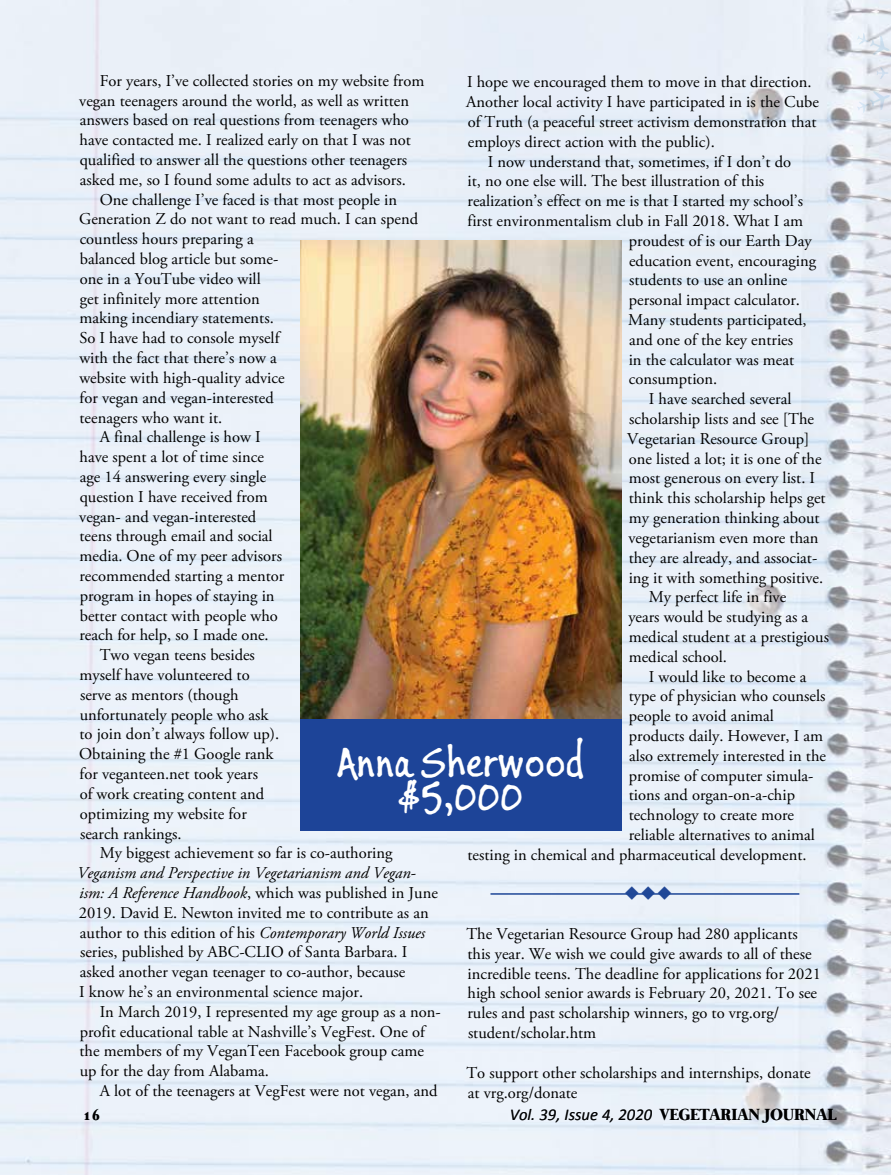
<style>
.page{position:relative;width:891px;height:1175px;background:#fff}
.page>*{position:absolute;margin:0;border:0;box-sizing:border-box;transform-origin:0 0}
.t1{font:45px/34.5px "Buxton Sketch";color:#fff;text-align:center}
.t2{font:16.5px/19.8px "Adobe Garamond Pro";color:#000}
.t3{font:italic 16.5px "Calibri";color:#000}
.t4{font:16.5px "Wingdings";color:#214897}
.t5{font:700 16.5px "Mermaid";color:#000}
.s1{font-style:italic}
.s2{font-family:"Mermaid";font-weight:700;font-style:normal}
</style>
<div class="page">
<img style="left:0;top:0;width:891px;height:1174px">
<img style="left:300px;top:240px;width:321px;height:479px">
<div style="left:300px;top:719px;width:321px;height:112px;background:#1d4498"></div>
<hr style="left:490px;top:893px;width:309px;height:1px;background:#1e4797">
<p class="t2" style="left:100px;top:71px;width:326px">For years, I’ve collected stories on my website from</p>
<p class="t2" style="left:467px;top:73px;width:346px">I hope we encouraged them to move in that direction.</p>
<p class="t2" style="left:466px;top:93px;width:354px">Another local activity I have participated in is the Cube</p>
<p class="t2" style="left:468px;top:112px;width:350px">of Truth (a peaceful street activism demonstration that</p>
<p class="t2" style="left:468px;top:132px;width:248px">employs direct action with the public).</p>
<p class="t2" style="left:488px;top:152px;width:305px">I now understand that, sometimes, if I don’t do</p>
<p class="t2" style="left:468px;top:172px;width:298px">it, no one else will. The best illustration of this</p>
<p class="t2" style="left:468px;top:192px;width:337px">realization’s effect on me is that I started my school’s</p>
<p class="t2" style="left:468px;top:211px;width:337px">first environmentalism club in Fall 2018. What I am</p>
<p class="t2" style="left:629px;top:231px;width:184px">proudest of is our Earth Day</p>
<p class="t2" style="left:629px;top:251px;width:189px">education event, encouraging</p>
<p class="t2" style="left:629px;top:271px;width:160px">students to use an online</p>
<p class="t2" style="left:629px;top:291px;width:173px">personal impact calculator.</p>
<p class="t2" style="left:628px;top:310px;width:180px">Many students participated,</p>
<p class="t2" style="left:629px;top:330px;width:166px">and one of the key entries</p>
<p class="t2" style="left:629px;top:350px;width:167px">in the calculator was meat</p>
<p class="t2" style="left:629px;top:370px;width:90px">consumption.</p>
<p class="t2" style="left:649px;top:390px;width:144px">I have searched several</p>
<p class="t2" style="left:629px;top:409px;width:186px">scholarship lists and see [The</p>
<p class="t2" style="left:627px;top:429px;width:184px">Vegetarian Resource Group]</p>
<p class="t2" style="left:629px;top:449px;width:194px">one listed a lot; it is one of the</p>
<p class="t2" style="left:629px;top:469px;width:188px">most generous on every list. I</p>
<p class="t2" style="left:629px;top:489px;width:198px">think this scholarship helps get</p>
<p class="t2" style="left:629px;top:508px;width:192px">my generation thinking about</p>
<p class="t2" style="left:628px;top:528px;width:192px">vegetarianism even more than</p>
<p class="t2" style="left:629px;top:548px;width:190px">they are already, and associat-</p>
<p class="t2" style="left:629px;top:568px;width:196px">ing it with something positive.</p>
<p class="t2" style="left:649px;top:588px;width:139px">My perfect life in five</p>
<p class="t2" style="left:628px;top:607px;width:181px">years would be studying as a</p>
<p class="t2" style="left:629px;top:627px;width:202px">medical student at a prestigious</p>
<p class="t2" style="left:629px;top:647px;width:100px">medical school.</p>
<p class="t2" style="left:649px;top:667px;width:159px">I would like to become a</p>
<p class="t2" style="left:629px;top:687px;width:198px">type of physician who counsels</p>
<p class="t2" style="left:629px;top:706px;width:147px">people to avoid animal</p>
<p class="t2" style="left:629px;top:726px;width:196px">products daily. However, I am</p>
<p class="t2" style="left:629px;top:746px;width:198px">also extremely interested in the</p>
<p class="t2" style="left:629px;top:766px;width:186px">promise of computer simula-</p>
<p class="t2" style="left:629px;top:786px;width:168px">tions and organ-on-a-chip</p>
<p class="t2" style="left:629px;top:805px;width:167px">technology to create more</p>
<p class="t2" style="left:629px;top:825px;width:188px">reliable alternatives to animal</p>
<p class="t2" style="left:468px;top:845px;width:341px">testing in chemical and pharmaceutical development.</p>
<p class="t4" style="left:624px;top:884px;width:50px">◆◆◆</p>
<p class="t2" style="left:466px;top:924px;width:356px">The Vegetarian Resource Group had 280 applicants this year. We wish we could give awards to all of these incredible teens. The deadline for applications for 2021 high school senior awards is February 20, 2021. To see rules and past scholarship winners, go to vrg.org/ student/scholar.htm</p>
<p class="t2" style="left:466px;top:1063px;width:346px">To support other scholarships and internships, donate at vrg.org/donate</p>
<p class="t2" style="left:79px;top:91px;width:331px">vegan teenagers around the world, as well as written</p>
<p class="t2" style="left:80px;top:131px;width:333px">have contacted me. I realized early on that I was not qualified to answer all the questions other teenagers</p>
<p class="t2" style="left:80px;top:111px;width:331px">answers based on real questions from teenagers who</p>
<p class="t2" style="left:80px;top:170px;width:327px">asked me, so I found some adults to act as advisors.</p>
<p class="t2" style="left:79px;top:190px;width:341px;text-align:center">One challenge I’ve faced is that most people in<br>Generation Z do not want to read much. I can spend</p>
<p class="t2" style="left:79px;top:230px;width:207px">countless hours preparing a balanced blog article but some&shy;one in a YouTube video will<br>get infinitely more attention making incendiary statements.<br>So I have had to console myself with the fact that there’s now a website with high-quality advice for vegan and vegan-interested teenagers who want it.</p>
<p class="t2" style="left:100px;top:428px;width:162px">A final challenge is how I</p>
<p class="t2" style="left:80px;top:447px;width:186px">have spent a lot of time since</p>
<p class="t2" style="left:80px;top:467px;width:188px">age 14 answering every single</p>
<p class="t2" style="left:80px;top:487px;width:190px">question I have received from</p>
<p class="t2" style="left:79px;top:507px;width:179px">vegan- and vegan-interested</p>
<p class="t2" style="left:80px;top:527px;width:195px">teens through email and social</p>
<p class="t2" style="left:80px;top:546px;width:204px">media. One of my peer advisors</p>
<p class="t2" style="left:80px;top:566px;width:206px">recommended starting a mentor</p>
<p class="t2" style="left:80px;top:586px;width:196px">program in hopes of staying in</p>
<p class="t2" style="left:80px;top:606px;width:200px">better contact with people who</p>
<p class="t2" style="left:80px;top:626px;width:191px">reach for help, so I made one.</p>
<p class="t2" style="left:100px;top:645px;width:157px">Two vegan teens besides</p>
<p class="t2" style="left:80px;top:665px;width:172px">myself have volunteered to</p>
<p class="t2" style="left:80px;top:685px;width:160px">serve as mentors (though</p>
<p class="t2" style="left:80px;top:705px;width:190px">unfortunately people who ask</p>
<p class="t2" style="left:80px;top:725px;width:201px">to join don’t always follow up).</p>
<p class="t2" style="left:79px;top:744px;width:196px">Obtaining the #1 Google rank</p>
<p class="t2" style="left:80px;top:764px;width:180px">for veganteen.net took years</p>
<p class="t2" style="left:80px;top:784px;width:186px">of work creating content and</p>
<p class="t2" style="left:80px;top:804px;width:169px">optimizing my website for</p>
<p class="t2" style="left:80px;top:824px;width:103px">search rankings.</p>
<p class="t2" style="left:100px;top:843px;width:294px">My biggest achievement so far is co-authoring</p>
<p class="t2" style="left:77px;top:863px;width:362px"><span class="s1">Veganism and Perspective in Vegetarianism and Vegan&shy;ism: A Reference Handbook</span>, which was published in June 2019. David E. Newton invited me to contribute as an author to this edition of his <span class="s1">Contemporary World Issues </span>series, published by ABC-CLIO of Santa Barbara. I asked another vegan teenager to co-author, because<br>I know he’s an environmental science major.</p>
<p class="t2" style="left:80px;top:1002px;width:363px;text-indent:20px">In March 2019, I represented my age group as a non&shy;profit educational table at Nashville’s VegFest. One of the members of my VeganTeen Facebook group came up for the day from Alabama.</p>
<p class="t2" style="left:100px;top:1081px;width:339px">A lot of the teenagers at VegFest were not vegan, and</p>
<h1 class="t1" style="left:337px;top:744px;width:248px">Anna Sherwood $5,000</h1>
<p class="t5" style="left:82px;top:1104px;width:20px">16</p>
<p class="t3" style="left:510px;top:1102px;width:328px">Vol. 39, Issue 4, 2020 <span class="s2">VEGETARIAN JOURNAL</span></p>
</div>
